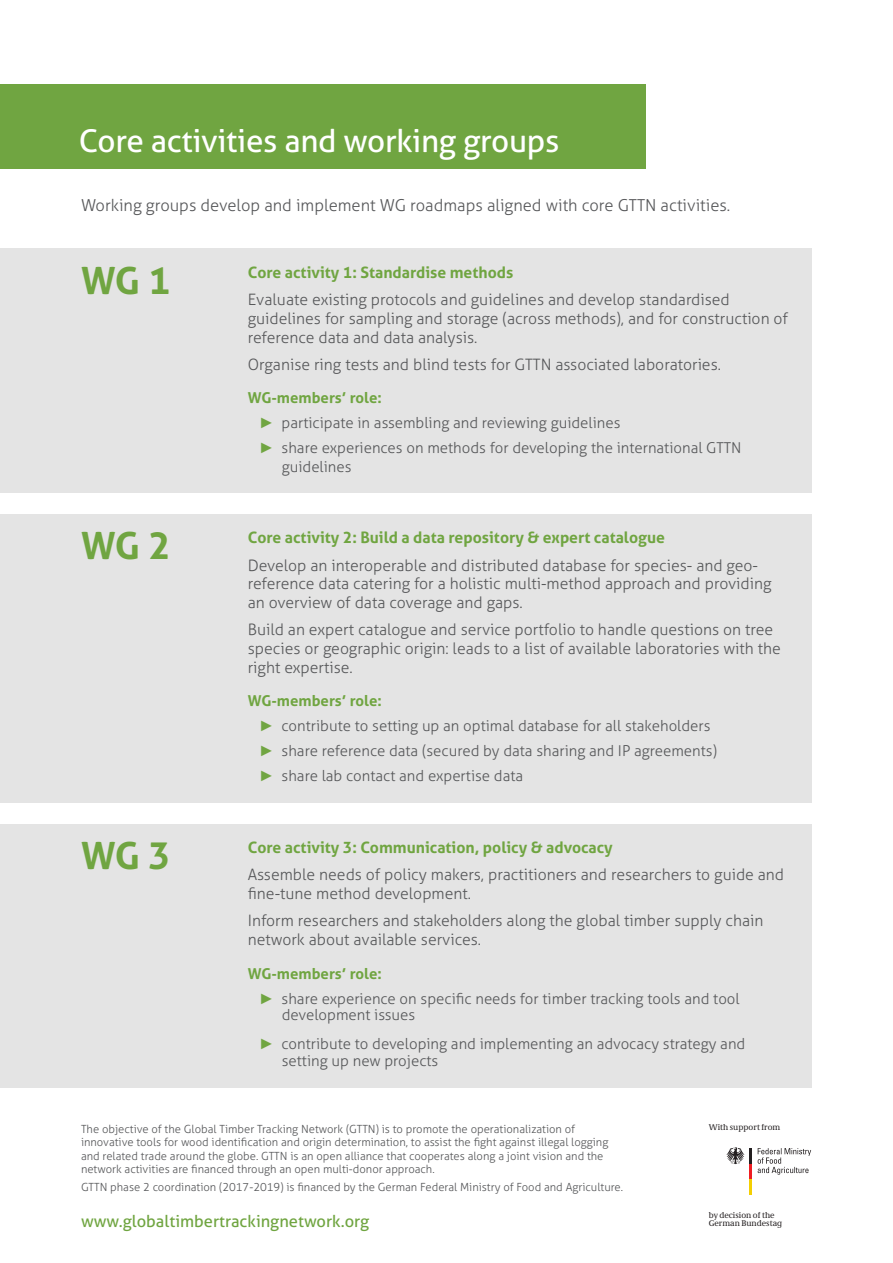
<style>
.page{position:relative;width:893px;height:1263px;background:#fff}
.page>*{position:absolute;margin:0;border:0;box-sizing:border-box;transform-origin:0 0}
.Paragraph_text{font:700 37.5px "Aller";color:#70a541}
.Paragraph_Style_1{font:31.5px "Aller";letter-spacing:-.01em;color:#fff}
.Paragraph_Style_2{font:300 16.5px "Aller";color:#57585a}
.t1{font:16.5px "Aller";color:#70a541}
.Paragraph_Style_2-2{font:300 15.75px/18.8px "Aller";color:#57585a}
.Paragraph_Style_2-3{font:700 15.75px "Aller";color:#70a541}
.t2{font:300 15px/16.5px "Aller";color:#57585a}
.Paragraph_Style_2-4{font:700 15px "Aller";color:#70a541}
.Paragraph_Style_3{font:300 11.25px/13.5px "Aller";color:#57585a}
.t3{font:8.55px/8.6px "Neue Demos";color:#231f20}
.s1{font-family:"Arial";font-weight:700;color:#70a541}
</style>
<div class="page">
<div style="left:0;top:84px;width:645px;height:84px;background:#70a541"></div>
<div style="left:0;top:249px;width:812px;height:244px;background:#e4e4e4"></div>
<div style="left:0;top:514px;width:812px;height:289px;background:#e4e4e4"></div>
<div style="left:0;top:824px;width:812px;height:263px;background:#e4e4e4"></div>
<svg style="left:726px;top:1147px;width:18px;height:17px"></svg>
<svg style="left:758px;top:1148px;width:53px;height:27px"></svg>
<hr style="left:749px;top:1179px;width:3px;height:16px;background:#f4cf02">
<hr style="left:749px;top:1163px;width:3px;height:16px;background:#ee1d23">
<hr style="left:749px;top:1148px;width:3px;height:16px;background:#231f20">
<p class="Paragraph_Style_1" style="left:79px;top:122px;width:482px">Core activities and working groups</p>
<p class="Paragraph_Style_2" style="left:81px;top:195px;width:651px">Working groups develop and implement WG roadmaps aligned with core GTTN activities.</p>
<p class="Paragraph_text" style="left:81px;top:257px;width:91px">WG 1</p>
<p class="Paragraph_Style_2-3" style="left:248px;top:262px;width:267px">Core activity 1: Standardise methods</p>
<p class="Paragraph_Style_2-2" style="left:248px;top:290px;width:542px">Evaluate existing protocols and guidelines and develop standardised guidelines for sampling and storage (across methods), and for construction of reference data and data analysis.</p>
<p class="Paragraph_Style_2-2" style="left:248px;top:355px;width:475px">Organise ring tests and blind tests for GTTN associated laboratories.</p>
<p class="Paragraph_Style_2-4" style="left:248px;top:389px;width:135px">WG-members’ role:</p>
<p class="t2" style="left:259px;top:415px;width:363px"><span class="s1">►</span> participate in assembling and reviewing guidelines</p>
<p class="t2" style="left:282px;top:439px;width:461px;line-height:18.8px;text-indent:-23px"><span class="s1">►</span> share experiences on methods for developing the international GTTN guidelines</p>
<p class="Paragraph_text" style="left:81px;top:523px;width:91px">WG 2</p>
<p class="Paragraph_Style_2-3" style="left:248px;top:528px;width:419px">Core activity 2: Build a data repository &amp; expert catalogue</p>
<p class="Paragraph_Style_2-2" style="left:248px;top:556px;width:525px">Develop an interoperable and distributed database for species- and geo&shy;reference data catering for a holistic multi-method approach and providing an overview of data coverage and gaps.</p>
<p class="Paragraph_Style_2-2" style="left:248px;top:620px;width:535px">Build an expert catalogue and service portfolio to handle questions on tree species or geographic origin: leads to a list of available laboratories with the right expertise.</p>
<p class="Paragraph_Style_2-4" style="left:248px;top:692px;width:135px">WG-members’ role:</p>
<p class="t2" style="left:259px;top:718px;width:453px"><span class="s1">►</span> contribute to setting up an optimal database for all stakeholders</p>
<p class="t2" style="left:259px;top:743px;width:459px"><span class="s1">►</span> share reference data (secured by data sharing and IP agreements)</p>
<p class="t2" style="left:259px;top:768px;width:265px"><span class="s1">►</span> share lab contact and expertise data</p>
<p class="Paragraph_text" style="left:81px;top:833px;width:91px">WG 3</p>
<p class="Paragraph_Style_2-3" style="left:248px;top:838px;width:367px">Core activity 3: Communication, policy &amp; advocacy</p>
<p class="Paragraph_Style_2-2" style="left:248px;top:865px;width:538px">Assemble needs of policy makers, practitioners and researchers to guide and fine-tune method development.</p>
<p class="Paragraph_Style_2-2" style="left:248px;top:911px;width:517px">Inform researchers and stakeholders along the global timber supply chain network about available services.</p>
<p class="Paragraph_Style_2-4" style="left:248px;top:964px;width:135px">WG-members’ role:</p>
<p class="t2" style="left:282px;top:990px;width:459px;text-indent:-23px"><span class="s1">►</span> share experience on specific needs for timber tracking tools and tool development issues</p>
<p class="t2" style="left:282px;top:1036px;width:465px;text-indent:-23px"><span class="s1">►</span> contribute to developing and implementing an advocacy strategy and setting up new projects</p>
<p class="Paragraph_Style_3" style="left:81px;top:1122px;width:496px">The objective of the Global Timber Tracking Network (GTTN) is to promote the operationalization of</p>
<p class="t3" style="left:709px;top:1123px;width:73px">With support from</p>
<p class="Paragraph_Style_3" style="left:81px;top:1135px;width:529px">innovative tools for wood identification and origin determination, to assist the fight against illegal logging and related trade around the globe. GTTN is an open alliance that cooperates along a joint vision and the network activities are financed through an open multi-donor approach.</p>
<p class="Paragraph_Style_3" style="left:81px;top:1180px;width:544px">GTTN phase 2 coordination (2017-2019) is financed by the German Federal Ministry of Food and Agriculture.</p>
<p class="t1" style="left:81px;top:1211px;width:290px">www.globaltimbertrackingnetwork.org</p>
<p class="t3" style="left:709px;top:1210px;width:75px">by decision of the<br>German Bundestag</p>
</div>
